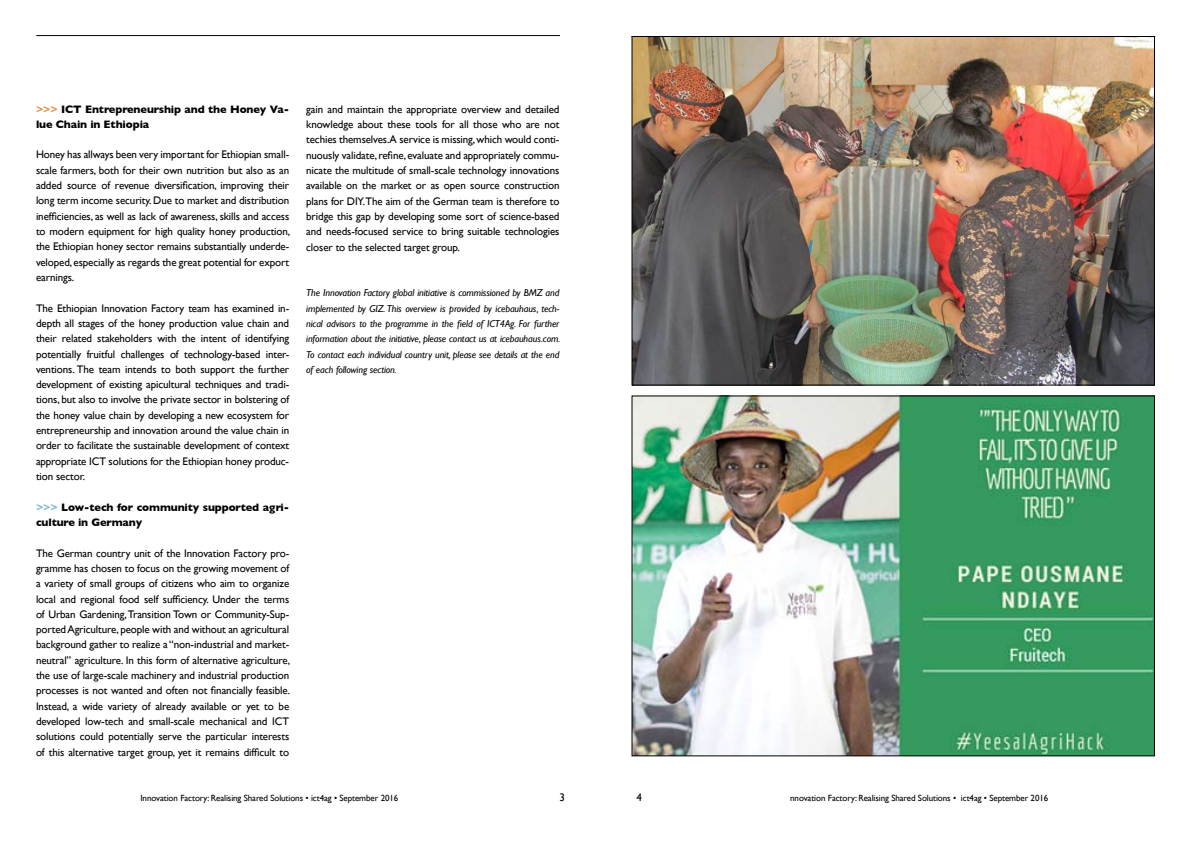
<style>
.page{position:relative;width:1191px;height:842px;background:#fff}
.page>*{position:absolute;margin:0;border:0;box-sizing:border-box;transform-origin:0 0}
.t1{font:11px/15.3px "Gill Sans";letter-spacing:-.01em;color:#000;text-align:justify}
.t2{font:700 11px/15.3px "Gill Sans";letter-spacing:-.01em;color:#000}
.t3{font:italic 10px/15.3px "Gill Sans";letter-spacing:-.01em;color:#000;text-align:justify}
.t4{font:9px "Gill Sans";letter-spacing:-.01em;color:#000}
.s1{color:#de934a}
.s2{color:#7fb9d7}
</style>
<div class="page">
<hr style="left:36px;top:35px;width:524px;height:1px;background:#000">
<img style="left:633px;top:397px;width:520px;height:357px">
<img style="left:633px;top:38px;width:520px;height:346px">
<p class="t2" style="left:36px;top:101px;width:255px"><span class="s1">&gt;&gt;&gt;</span> ICT Entrepreneurship and the Honey Va&shy;lue Chain in Ethiopia</p>
<p class="t1" style="left:36px;top:147px;width:256px">Honey has allways been very important for Ethiopian small&shy;scale farmers, both for their own nutrition but also as an added source of revenue diversification, improving their long term income security. Due to market and distribution inefficiencies, as well as lack of awareness, skills and access to modern equipment for high quality honey production, the Ethiopian honey sector remains substantially underde&shy;veloped, especially as regards the great potential for export earnings.</p>
<p class="t1" style="left:36px;top:300px;width:255px">The Ethiopian Innovation Factory team has examined in&shy;depth all stages of the honey production value chain and their related stakeholders with the intent of identifying potentially fruitful challenges of technology-based inter&shy;ventions. The team intends to both support the further development of existing apicultural techniques and tradi&shy;tions, but also to involve the private sector in bolstering of the honey value chain by developing a new ecosystem for entrepreneurship and innovation around the value chain in order to facilitate the sustainable development of context appropriate ICT solutions for the Ethiopian honey produc&shy;tion sector.</p>
<p class="t2" style="left:36px;top:499px;width:255px"><span class="s2">&gt;&gt;&gt;</span> Low-tech for community supported agri&shy;culture in Germany</p>
<p class="t1" style="left:36px;top:545px;width:256px">The German country unit of the Innovation Factory pro&shy;gramme has chosen to focus on the growing movement of a variety of small groups of citizens who aim to organize local and regional food self sufficiency. Under the terms of Urban Gardening, Transition Town or Community-Sup&shy;ported Agriculture, people with and without an agricultural background gather to realize a “non-industrial and market&shy;neutral” agriculture. In this form of alternative agriculture, the use of large-scale machinery and industrial production processes is not wanted and often not financially feasible.<br>Instead, a wide variety of already available or yet to be developed low-tech and small-scale mechanical and ICT solutions could potentially serve the particular interests of this alternative target group, yet it remains difficult to</p>
<p class="t1" style="left:306px;top:101px;width:255px">gain and maintain the appropriate overview and detailed knowledge about these tools for all those who are not techies themselves.A service is missing, which would conti&shy;nuously validate, refine, evaluate and appropriately commu&shy;nicate the multitude of small-scale technology innovations available on the market or as open source construction plans for DIY.The aim of the German team is therefore to bridge this gap by developing some sort of science-based and needs-focused service to bring suitable technologies closer to the selected target group.</p>
<p class="t3" style="left:306px;top:285px;width:256px">The Innovation Factory global initiative is commissioned by BMZ and implemented by GIZ. This overview is provided by icebauhaus, tech&shy;nical advisors to the programme in the field of ICT4Ag. For further information about the initiative, please contact us at icebauhaus.com.<br>To contact each individual country unit, please see details at the end of each following section.</p>
<p class="t4" style="left:140px;top:793px;width:259px">Innovation Factory: Realising Shared Solutions • ict4ag • September 2016</p>
<p class="t1" style="left:559px;top:790px;width:7px">3</p>
<p class="t1" style="left:636px;top:790px;width:7px">4</p>
<p class="t4" style="left:790px;top:793px;width:260px">nnovation Factory: Realising Shared Solutions • ict4ag • September 2016</p>
</div>
